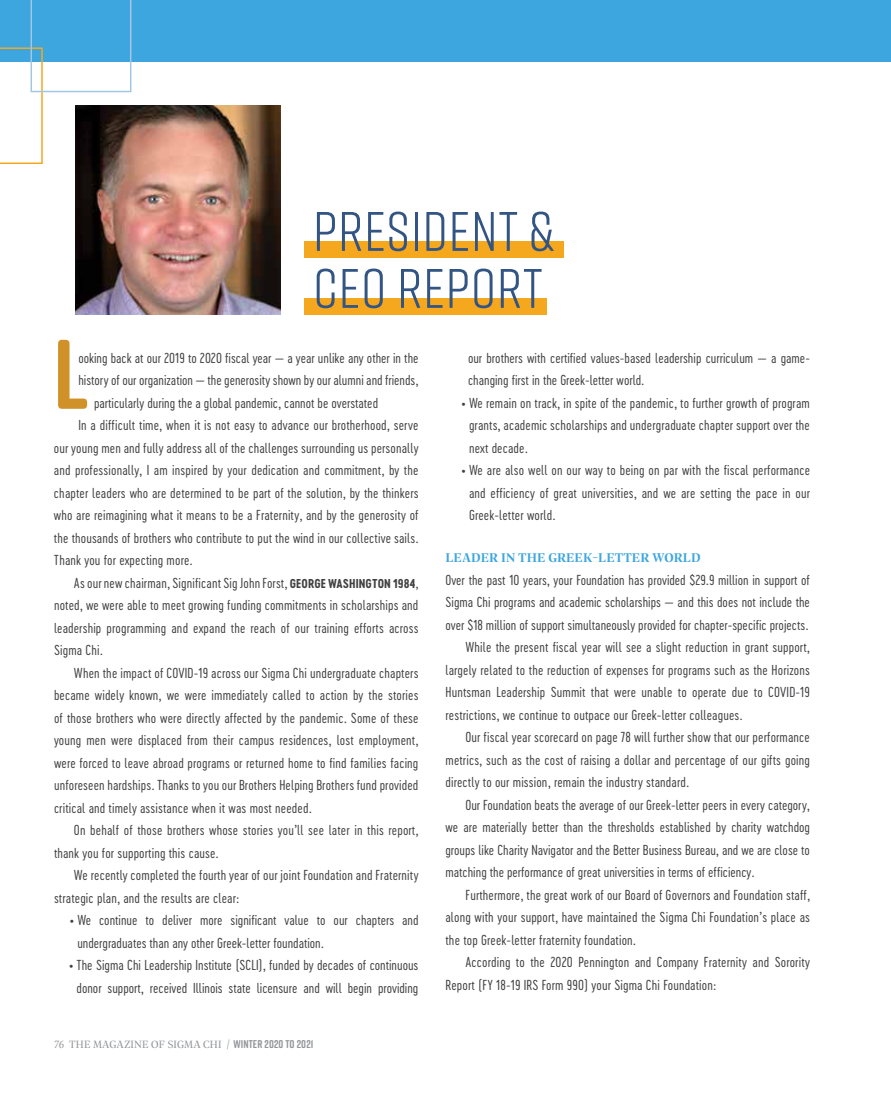
<style>
.page{position:relative;width:891px;height:1107px;background:#fff}
.page>*{position:absolute;margin:0;border:0;box-sizing:border-box;transform-origin:0 0}
.t1{font:700 98.55px "Rift Soft";color:#d09129}
.t2{font:55.5px/57px "Rift";letter-spacing:.02em;color:#335584}
.t3{font:13.5px/22.5px "Cervo Neue Light Neue";letter-spacing:.01em;color:#414042}
.t4{font:600 13.5px "Geller Headline";letter-spacing:.01em;color:#3ea6de}
.t5{font:11.25px "Geller Headline";letter-spacing:.01em;color:#939598}
.s1{font-family:"Cervo Neue Bold Neue";font-size:12px}
.s2{font-style:italic}
.s3{font-size:12px}
.s4{font-family:"Rift Soft";font-weight:700}
</style>
<div class="page">
<div style="left:304px;top:298px;width:243px;height:17px;background:#f5a81d"></div>
<div style="left:304px;top:241px;width:260px;height:17px;background:#f5a81d"></div>
<img style="left:76px;top:106px;width:205px;height:209px">
<div style="left:0;top:0;width:891px;height:62px;background:#3ea6de"></div>
<svg style="left:0;top:0;width:131px;height:164px"></svg>
<h2 class="t2" style="left:313px;top:200px;width:243px">PRESIDENT &amp;<br>CEO REPORT</h2>
<h1 class="t1" style="left:53px;top:304px;width:37px">L</h1>
<p class="t3" style="left:78px;top:346px;width:342px">ooking back at our 2019 to 2020 fiscal year — a year unlike any other in the</p>
<p class="t3" style="left:78px;top:369px;width:342px">history of our organization — the generosity shown by our alumni and friends,</p>
<p class="t3" style="left:94px;top:391px;width:286px">particularly during the a global pandemic, cannot be overstated</p>
<p class="t3" style="left:78px;top:414px;width:342px">In a difficult time, when it is not easy to advance our brotherhood, serve</p>
<p class="t3" style="left:54px;top:436px;width:366px">our young men and fully address all of the challenges surrounding us personally</p>
<p class="t3" style="left:54px;top:459px;width:366px">and professionally, I am inspired by your dedication and commitment, by the</p>
<p class="t3" style="left:54px;top:481px;width:366px">chapter leaders who are determined to be part of the solution, by the thinkers</p>
<p class="t3" style="left:54px;top:504px;width:366px">who are reimagining what it means to be a Fraternity, and by the generosity of</p>
<p class="t3" style="left:54px;top:526px;width:366px">the thousands of brothers who contribute to put the wind in our collective sails.</p>
<p class="t3" style="left:54px;top:549px;width:140px">Thank you for expecting more.</p>
<p class="t3" style="left:74px;top:571px;width:346px">As our new chairman, Significant Sig John Forst, <span class="s1">GEORGE WASHINGTON 1984</span>,</p>
<p class="t3" style="left:54px;top:594px;width:366px">noted, we were able to meet growing funding commitments in scholarships and</p>
<p class="t3" style="left:54px;top:616px;width:366px">leadership programming and expand the reach of our training efforts across</p>
<p class="t3" style="left:54px;top:639px;width:50px">Sigma Chi.</p>
<p class="t3" style="left:74px;top:661px;width:346px">When the impact of COVID-19 across our Sigma Chi undergraduate chapters</p>
<p class="t3" style="left:54px;top:684px;width:366px">became widely known, we were immediately called to action by the stories</p>
<p class="t3" style="left:54px;top:706px;width:366px">of those brothers who were directly affected by the pandemic. Some of these</p>
<p class="t3" style="left:54px;top:729px;width:366px">young men were displaced from their campus residences, lost employment,</p>
<p class="t3" style="left:54px;top:751px;width:366px">were forced to leave abroad programs or returned home to find families facing</p>
<p class="t3" style="left:54px;top:774px;width:366px">unforeseen hardships. Thanks to you our Brothers Helping Brothers fund provided</p>
<p class="t3" style="left:54px;top:796px;width:259px">critical and timely assistance when it was most needed.</p>
<p class="t3" style="left:74px;top:819px;width:346px">On behalf of those brothers whose stories you’ll see later in this report,</p>
<p class="t3" style="left:54px;top:841px;width:166px">thank you for supporting this cause.</p>
<p class="t3" style="left:74px;top:864px;width:346px">We recently completed the fourth year of our joint Foundation and Fraternity</p>
<p class="t3" style="left:54px;top:886px;width:187px">strategic plan, and the results are clear:</p>
<p class="t3" style="left:77px;top:909px;width:343px;text-indent:-8px">• We continue to deliver more significant value to our chapters and undergraduates than any other Greek-letter foundation.</p>
<p class="t3" style="left:69px;top:954px;width:351px;text-align:center">• The Sigma Chi Leadership Institute (SCLI), funded by decades of continuous donor support, received Illinois state licensure and will begin providing</p>
<p class="t5" style="left:54px;top:1037px;width:261px"><span class="s2">76</span> THE MAGAZINE OF SIGMA CHI <span class="s3">/</span><span class="s4">WINTER 2020 TO 2021</span></p>
<p class="t3" style="left:468px;top:346px;width:343px">our brothers with certified values-based leadership curriculum — a game&shy;changing first in the Greek-letter world.</p>
<p class="t3" style="left:469px;top:391px;width:343px;text-align:justify;text-indent:-8px">• We remain on track, in spite of the pandemic, to further growth of program grants, academic scholarships and undergraduate chapter support over the next decade.</p>
<p class="t3" style="left:469px;top:459px;width:343px;text-align:justify;text-indent:-8px">• We are also well on our way to being on par with the fiscal performance and efficiency of great universities, and we are setting the pace in our Greek-letter world.</p>
<p class="t4" style="left:446px;top:548px;width:256px">LEADER IN THE GREEK-LETTER WORLD</p>
<p class="t3" style="left:446px;top:568px;width:366px">Over the past 10 years, your Foundation has provided $29.9 million in support of</p>
<p class="t3" style="left:446px;top:591px;width:366px">Sigma Chi programs and academic scholarships — and this does not include the</p>
<p class="t3" style="left:446px;top:613px;width:364px">over $18 million of support simultaneously provided for chapter-specific projects.</p>
<p class="t3" style="left:465px;top:636px;width:346px">While the present fiscal year will see a slight reduction in grant support,</p>
<p class="t3" style="left:446px;top:658px;width:366px">largely related to the reduction of expenses for programs such as the Horizons</p>
<p class="t3" style="left:446px;top:681px;width:366px">Huntsman Leadership Summit that were unable to operate due to COVID-19</p>
<p class="t3" style="left:446px;top:703px;width:299px">restrictions, we continue to outpace our Greek-letter colleagues.</p>
<p class="t3" style="left:465px;top:726px;width:346px">Our fiscal year scorecard on page 78 will further show that our performance</p>
<p class="t3" style="left:446px;top:748px;width:366px">metrics, such as the cost of raising a dollar and percentage of our gifts going</p>
<p class="t3" style="left:446px;top:771px;width:245px">directly to our mission, remain the industry standard.</p>
<p class="t3" style="left:465px;top:793px;width:346px">Our Foundation beats the average of our Greek-letter peers in every category,</p>
<p class="t3" style="left:446px;top:816px;width:366px">we are materially better than the thresholds established by charity watchdog</p>
<p class="t3" style="left:446px;top:839px;width:366px">groups like Charity Navigator and the Better Business Bureau, and we are close to</p>
<p class="t3" style="left:446px;top:861px;width:311px">matching the performance of great universities in terms of efficiency.</p>
<p class="t3" style="left:465px;top:884px;width:346px">Furthermore, the great work of our Board of Governors and Foundation staff,</p>
<p class="t3" style="left:446px;top:906px;width:366px">along with your support, have maintained the Sigma Chi Foundation’s place as</p>
<p class="t3" style="left:446px;top:929px;width:192px">the top Greek-letter fraternity foundation.</p>
<p class="t3" style="left:465px;top:951px;width:346px">According to the 2020 Pennington and Company Fraternity and Sorority</p>
<p class="t3" style="left:446px;top:974px;width:272px">Report (FY 18-19 IRS Form 990) your Sigma Chi Foundation:</p>
</div>
